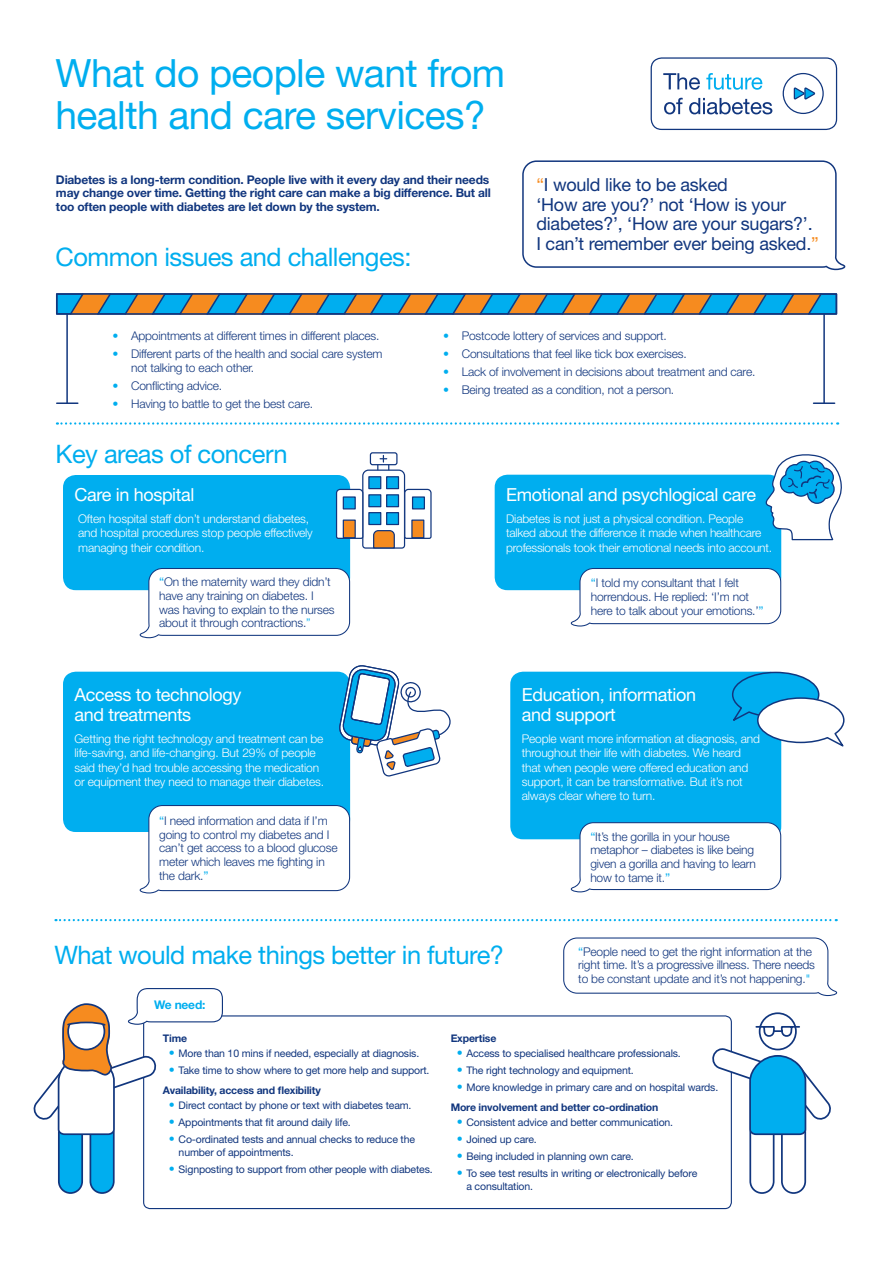
<style>
.page{position:relative;width:893px;height:1263px;background:#fff}
.page>*{position:absolute;margin:0;border:0;box-sizing:border-box;transform-origin:0 0}
.t1{font:39px/42px "Helvetica Neue LT Std";letter-spacing:-.015em;color:#00aeef}
.t2{font:25.5px "Helvetica Neue LT Std";letter-spacing:-.02em;color:#00aeef}
.t3{font:18px/19.5px "Helvetica Neue LT Std";letter-spacing:-.015em;color:#11367e}
.White_header{font:18px/19.8px "Helvetica Neue LT Std";letter-spacing:-.02em;color:#fff}
.t4{font:300 12px/13.6px "Helvetica Neue LT Std";letter-spacing:-.015em;color:#11367e}
.White_body{font:300 12px/14.4px "Helvetica Neue LT Std";letter-spacing:-.015em;color:#fff}
.t5{font:700 12px/13.6px "Helvetica Neue LT Std";letter-spacing:-.015em;color:#11367e}
.t6{font:700 12px "Helvetica Neue LT Std";letter-spacing:-.015em;color:#00aeef}
.t7{font:10.5px/12.8px "Helvetica Neue LT Std";letter-spacing:-.015em;color:#11367e}
.Paragraph_Style_2{font:700 10.5px "Helvetica Neue LT Std";letter-spacing:-.015em;color:#11367e}
.s1{color:#f68b1f}
.s2{font-weight:400;color:#00aeef}
.s3{color:#00aeef}
.s4{font-size:12px;color:#00aeef}
</style>
<div class="page">
<div style="left:495px;top:475px;width:286px;height:115px;background:#00aeef;border-radius:13px"></div>
<svg style="left:56px;top:919px;width:781px;height:2px"></svg>
<div style="left:63px;top:475px;width:287px;height:115px;background:#00aeef;border-radius:13px"></div>
<div style="left:63px;top:672px;width:287px;height:160px;background:#00aeef;border-radius:13px"></div>
<div style="left:510px;top:672px;width:271px;height:167px;background:#00aeef;border-radius:13px"></div>
<svg style="left:139px;top:804px;width:212px;height:90px"></svg>
<svg style="left:568px;top:822px;width:214px;height:71px"></svg>
<svg style="left:563px;top:937px;width:275px;height:59px"></svg>
<svg style="left:568px;top:567px;width:214px;height:60px"></svg>
<svg style="left:522px;top:160px;width:324px;height:111px"></svg>
<hr style="left:66px;top:296px;width:2px;height:107px;background:#11367e">
<hr style="left:823px;top:296px;width:2px;height:107px;background:#11367e">
<hr style="left:57px;top:402px;width:21px;height:2px;background:#11367e">
<hr style="left:813px;top:402px;width:22px;height:2px;background:#11367e">
<div style="left:56px;top:293px;width:781px;height:22px;background:#00aeef"></div>
<svg style="left:290px;top:296px;width:39px;height:16px"></svg>
<svg style="left:235px;top:296px;width:39px;height:16px"></svg>
<svg style="left:180px;top:296px;width:40px;height:16px"></svg>
<svg style="left:126px;top:296px;width:39px;height:16px"></svg>
<svg style="left:71px;top:296px;width:39px;height:16px"></svg>
<svg style="left:617px;top:296px;width:40px;height:16px"></svg>
<svg style="left:563px;top:296px;width:39px;height:16px"></svg>
<svg style="left:508px;top:296px;width:39px;height:16px"></svg>
<svg style="left:453px;top:296px;width:39px;height:16px"></svg>
<svg style="left:398px;top:296px;width:40px;height:16px"></svg>
<svg style="left:344px;top:296px;width:39px;height:16px"></svg>
<svg style="left:782px;top:296px;width:39px;height:16px"></svg>
<svg style="left:727px;top:296px;width:39px;height:16px"></svg>
<svg style="left:672px;top:296px;width:40px;height:16px"></svg>
<div style="left:56px;top:293px;width:781px;height:22px;border:2px solid #11367e"></div>
<svg style="left:57px;top:422px;width:781px;height:3px"></svg>
<svg style="left:765px;top:454px;width:77px;height:87px"></svg>
<div style="left:370px;top:452px;width:27px;height:13px;border:1px solid #11367e;border-radius:2px"></div>
<svg style="left:336px;top:455px;width:96px;height:94px"></svg>
<svg style="left:729px;top:671px;width:116px;height:79px"></svg>
<svg style="left:137px;top:567px;width:214px;height:72px"></svg>
<svg style="left:339px;top:665px;width:112px;height:111px"></svg>
<svg style="left:712px;top:1048px;width:119px;height:147px"></svg>
<div style="left:759px;top:1012px;width:38px;height:38px;border:2px solid #11367e;border-radius:50%"></div>
<svg style="left:755px;top:1025px;width:45px;height:13px"></svg>
<svg style="left:33px;top:988px;width:191px;height:207px"></svg>
<div style="left:651px;top:57px;width:186px;height:73px;border:1px solid #11367e;border-radius:11px"></div>
<svg style="left:664px;top:98px;width:108px;height:16px"></svg>
<svg style="left:706px;top:73px;width:56px;height:17px"></svg>
<svg style="left:663px;top:73px;width:37px;height:17px"></svg>
<svg style="left:793px;top:88px;width:23px;height:12px"></svg>
<div style="left:783px;top:73px;width:41px;height:41px;border:1px solid #11367e;border-radius:50%"></div>
<p class="t1" style="left:56px;top:51px;width:451px">What do people want from health and care services?</p>
<p class="t5" style="left:56px;top:172px;width:436px">Diabetes is a long-term condition. People live with it every day and their needs may change over time. Getting the right care can make a big difference. But all too often people with diabetes are let down by the system.</p>
<p class="t2" style="left:56px;top:241px;width:358px">Common issues and challenges:</p>
<p class="t3" style="left:536px;top:175px;width:284px"><span class="s1">“</span>I would like to be asked<br>‘How are you?’ not ‘How is your diabetes?’, ‘How are your sugars?’.<br>I can’t remember ever being asked.<span class="s1">”</span></p>
<p class="t4" style="left:112px;top:329px;width:269px"><span class="s2">•</span> Appointments at different times in different places.</p>
<p class="t4" style="left:131px;top:347px;width:253px;text-indent:-19px"><span class="s2">•</span> Different parts of the health and social care system not talking to each other.</p>
<p class="t4" style="left:112px;top:378px;width:111px"><span class="s2">•</span> Conflicting advice.</p>
<p class="t4" style="left:112px;top:396px;width:202px"><span class="s2">•</span> Having to battle to get the best care.</p>
<p class="t2" style="left:56px;top:438px;width:234px">Key areas of concern</p>
<p class="t4" style="left:443px;top:329px;width:225px"><span class="s2">•</span> Postcode lottery of services and support.</p>
<p class="t4" style="left:443px;top:347px;width:245px"><span class="s2">•</span> Consultations that feel like tick box exercises.</p>
<p class="t4" style="left:443px;top:365px;width:314px"><span class="s2">•</span> Lack of involvement in decisions about treatment and care.</p>
<p class="t4" style="left:443px;top:383px;width:233px"><span class="s2">•</span> Being treated as a condition, not a person.</p>
<p class="White_header" style="left:75px;top:484px;width:121px">Care in hospital</p>
<p class="White_header" style="left:506px;top:484px;width:251px">Emotional and psychlogical care</p>
<p class="White_body" style="left:78px;top:511px;width:236px">Often hospital staff don’t understand diabetes, and hospital procedures stop people effectively managing their condition.</p>
<p class="White_body" style="left:506px;top:511px;width:267px">Diabetes is not just a physical condition. People talked about the difference it made when healthcare professionals took their emotional needs into account.</p>
<p class="t4" style="left:159px;top:575px;width:177px"><span class="s2">“</span>On the maternity ward they didn’t have any training on diabetes. I was having to explain to the nurses about it through contractions.<span class="s3">”</span></p>
<p class="t4" style="left:591px;top:576px;width:174px"><span class="s2">“</span>I told my consultant that I felt horrendous. He replied: ‘I’m not here to talk about your emotions.’<span class="s2">”</span></p>
<p class="White_header" style="left:75px;top:684px;width:168px">Access to technology and treatments</p>
<p class="White_header" style="left:522px;top:684px;width:176px">Education, information and support</p>
<p class="White_body" style="left:75px;top:731px;width:251px">Getting the right technology and treatment can be life-saving, and life-changing. But 29% of people said they’d had trouble accessing the medication or equipment they need to manage their diabetes.</p>
<p class="White_body" style="left:522px;top:731px;width:240px">People want more information at diagnosis, and throughout their life with diabetes. We heard that when people were offered education and support, it can be transformative. But it’s not always clear where to turn.</p>
<p class="t4" style="left:159px;top:814px;width:180px"><span class="s2">“</span>I need information and data if I’m going to control my diabetes and I can’t get access to a blood glucose meter which leaves me fighting in the dark.<span class="s2">”</span></p>
<p class="t2" style="left:54px;top:940px;width:451px">What would make things better in future?</p>
<p class="t6" style="left:154px;top:997px;width:53px">We need:</p>
<p class="t4" style="left:590px;top:829px;width:167px"><span class="s2">“</span>It’s the gorilla in your house metaphor – diabetes is like being given a gorilla and having to learn how to tame it.<span class="s2">”</span></p>
<p class="t4" style="left:578px;top:944px;width:238px"><span class="s2">“</span>People need to get the right information at the right time. It’s a progressive illness. There needs to be constant update and it’s not happening.<span class="s2">"</span></p>
<p class="Paragraph_Style_2" style="left:163px;top:1032px;width:26px">Time</p>
<p class="t7" style="left:169px;top:1047px;width:252px"><span class="s4">•</span> More than 10 mins if needed, especially at diagnosis.</p>
<p class="t7" style="left:169px;top:1064px;width:262px"><span class="s4">•</span> Take time to show where to get more help and support.</p>
<p class="Paragraph_Style_2" style="left:163px;top:1084px;width:159px">Availability, access and flexibility</p>
<p class="t7" style="left:169px;top:1098px;width:244px"><span class="s4">•</span> Direct contact by phone or text with diabetes team.</p>
<p class="t7" style="left:169px;top:1115px;width:183px"><span class="s4">•</span> Appointments that fit around daily life.</p>
<p class="t7" style="left:179px;top:1132px;width:238px;text-indent:-10px"><span class="s4">•</span> Co-ordinated tests and annual checks to reduce the number of appointments.</p>
<p class="t7" style="left:169px;top:1162px;width:265px"><span class="s4">•</span> Signposting to support from other people with diabetes.</p>
<p class="Paragraph_Style_2" style="left:451px;top:1032px;width:47px">Expertise</p>
<p class="t7" style="left:457px;top:1047px;width:226px"><span class="s4">•</span> Access to specialised healthcare professionals.</p>
<p class="t7" style="left:457px;top:1064px;width:179px"><span class="s4">•</span> The right technology and equipment.</p>
<p class="t7" style="left:457px;top:1081px;width:263px"><span class="s4">•</span> More knowledge in primary care and on hospital wards.</p>
<p class="Paragraph_Style_2" style="left:451px;top:1101px;width:209px">More involvement and better co-ordination</p>
<p class="t7" style="left:457px;top:1115px;width:218px"><span class="s4">•</span> Consistent advice and better communication.</p>
<p class="t7" style="left:457px;top:1132px;width:82px"><span class="s4">•</span> Joined up care.</p>
<p class="t7" style="left:457px;top:1149px;width:179px"><span class="s4">•</span> Being included in planning own care.</p>
<p class="t7" style="left:466px;top:1166px;width:232px;text-indent:-10px"><span class="s4">•</span> To see test results in writing or electronically before a consultation.</p>
</div>
